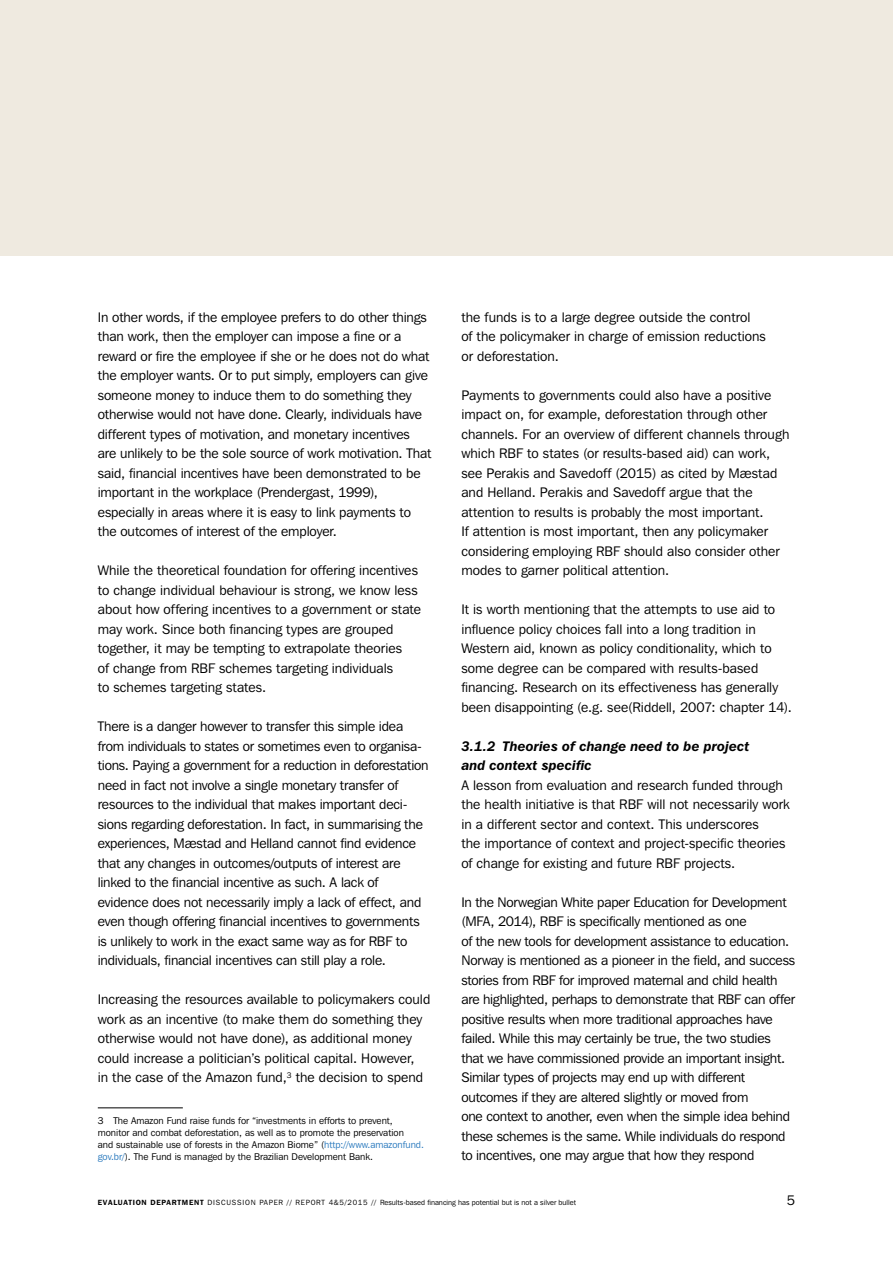
<style>
.page{position:relative;width:893px;height:1263px;background:#fff}
.page>*{position:absolute;margin:0;border:0;box-sizing:border-box;transform-origin:0 0}
.t1{font:13.8px/19.5px "Franklin Gothic IT Cby BT";letter-spacing:-.005em;color:#000}
.t2{font:italic 600 13.8px/19.5px "Franklin Gothic IT Cby BT";letter-spacing:.01em;color:#000}
.t3{font:9.75px/12px "Franklin Gothic IT Cby BT";color:#000}
.t4{font:7.5px "Franklin Gothic IT Cby BT";letter-spacing:.1em;color:#000}
.s1{color:#2b7abe}
.s2{font-weight:600}
</style>
<div class="page">
<div style="left:0;top:0;width:893px;height:256px;background:#efeae0"></div>
<hr style="left:98px;top:1107px;width:85px;height:1px;background:#000">
<p class="t1" style="left:98px;top:307px;width:335px">In other words, if the employee prefers to do other things than work, then the employer can impose a fine or a reward or fire the employee if she or he does not do what the employer wants. Or to put simply, employers can give someone money to induce them to do something they otherwise would not have done. Clearly, individuals have different types of motivation, and monetary incentives are unlikely to be the sole source of work motivation. That said, financial incentives have been demonstrated to be important in the workplace (Prendergast, 1999), especially in areas where it is easy to link payments to the outcomes of interest of the employer.</p>
<p class="t1" style="left:98px;top:560px;width:325px">While the theoretical foundation for offering incentives to change individual behaviour is strong, we know less about how offering incentives to a government or state may work. Since both financing types are grouped together, it may be tempting to extrapolate theories<br>of change from RBF schemes targeting individuals<br>to schemes targeting states.</p>
<p class="t1" style="left:98px;top:716px;width:332px">There is a danger however to transfer this simple idea from individuals to states or sometimes even to organisa&shy;tions. Paying a government for a reduction in deforestation need in fact not involve a single monetary transfer of resources to the individual that makes important deci&shy;sions regarding deforestation. I n fact, in summarising the experiences, Mæstad and Helland cannot find evidence that any changes in outcomes/outputs of interest are linked to the financial incentive as such. A lack of evidence does not necessarily imply a lack of effect, and even though offering financial incentives to governments is unlikely to work in the exact same way as for RBF to individuals, financial incentives can still play a role.</p>
<p class="t1" style="left:98px;top:989px;width:334px">Increasing the resources available to policymakers could work as an incentive (to make them do something they otherwise would not have done), as additional money could increase a politician’s political capital. However,<br>in the case of the Amazon fund,<sup>3</sup> the decision to spend</p>
<p class="t3" style="left:98px;top:1114px;width:328px">3 The Amazon Fund raise funds for “investments in efforts to prevent, monitor and combat deforestation, as well as to promote the preservation<br>and sustainable use of forests in the Amazon Biome” (<span class="s1">http://www.amazonfund. gov.br/</span>). The Fund is managed by the Brazilian Development Bank.</p>
<p class="t1" style="left:461px;top:307px;width:306px">the funds is to a large degree outside the control<br>of the policymaker in charge of emission reductions or deforestation.</p>
<p class="t1" style="left:461px;top:385px;width:330px">Payments to governments could also have a positive impact on, for example, deforestation through other channels. For an overview of different channels through which RBF to states (or results-based aid) can work, see Perakis and Savedoff (2015) as cited by Mæstad and Helland. Perakis and Savedoff argue that the attention to results is probably the most important.<br>If attention is most important, then any policymaker considering employing RBF should also consider other modes to garner political attention.</p>
<p class="t1" style="left:461px;top:599px;width:332px">It is worth mentioning that the attempts to use aid to influence policy choices fall into a long tradition in Western aid, known as policy conditionality, which to some degree can be compared with results-based financing. Research on its effectiveness has generally been disappointing (e.g. see(Riddell, 2007: chapter 14).</p>
<p class="t2" style="left:461px;top:736px;width:289px">3.1.2 Theories of change need to be project and context specific</p>
<p class="t1" style="left:461px;top:775px;width:330px">A lesson from evaluation and research funded through the health initiative is that RBF will not necessarily work in a different sector and context. This underscores<br>the importance of context and project-specific theories of change for existing and future RBF projects.</p>
<p class="t1" style="left:461px;top:892px;width:335px">In the Norwegian White paper Education for Development (MFA, 2014), RBF is specifically mentioned as one<br>of the new tools for development assistance to education.<br>Norway is mentioned as a pioneer in the field, and success stories from RBF for improved maternal and child health are highlighted, perhaps to demonstrate that RBF can offer positive results when more traditional approaches have failed. While this may certainly be true, the two studies that we have commissioned provide an important insight.<br>Similar types of projects may end up with different outcomes if they are altered slightly or moved from<br>one context to another, even when the simple idea behind these schemes is the same. While individuals do respond to incentives, one may argue that how they respond</p>
<p class="t4" style="left:98px;top:1198px;width:480px"><span class="s2">EVALUATION DE PARTME NT</span> Discussion paper // R eport 4&amp;5/2015 // Results-based financing has potential but is not a silver bullet</p>
<p class="t1" style="left:787px;top:1190px;width:10px">5</p>
</div>
